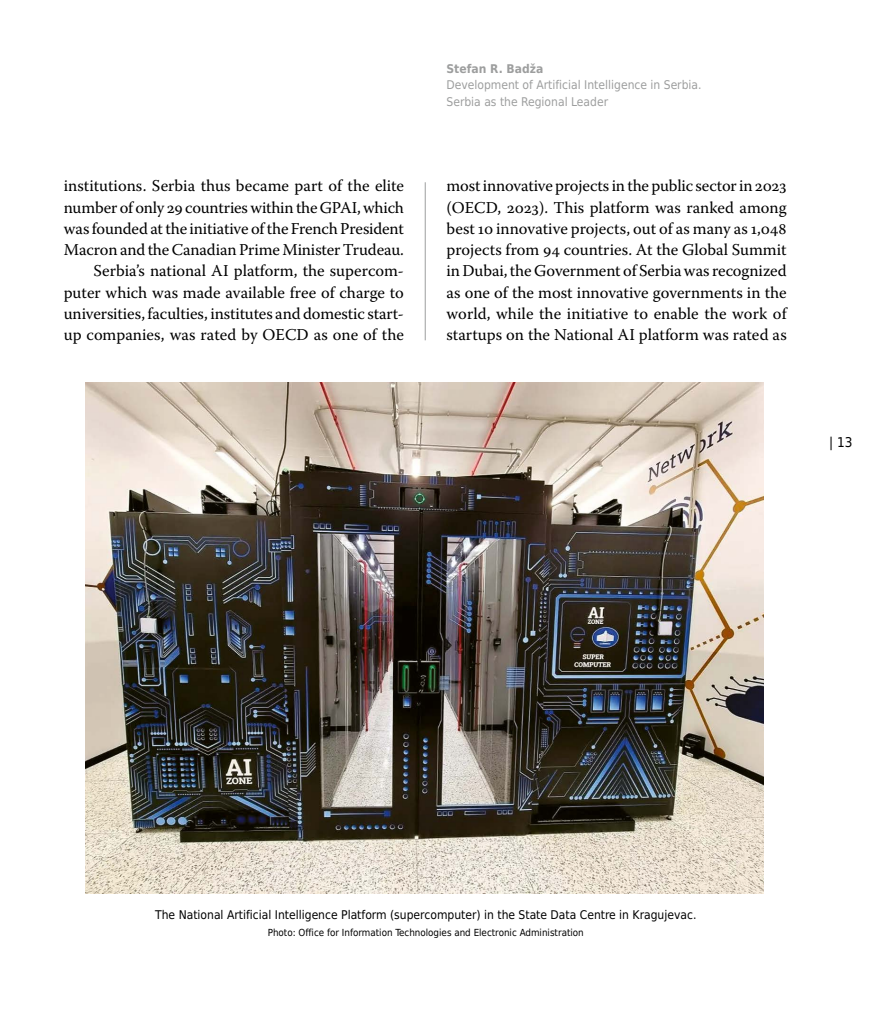
<style>
.page{position:relative;width:893px;height:1021px;background:#fff}
.page>*{position:absolute;margin:0;border:0;box-sizing:border-box;transform-origin:0 0}
.t1{font:16.5px/21.3px "Warnock Pro";letter-spacing:-.005em;color:#000;text-align:right}
.t2{font:13.5px "DejaVu Sans Condensed";color:#000}
.t3{font:12px "DejaVu Sans Condensed";color:#000}
.t4{font:12px/16.5px "DejaVu Sans Condensed";color:#9d9e9e}
.t5{font:700 12px "DejaVu Sans Condensed";color:#9d9e9e}
.t6{font:9.75px "DejaVu Sans Condensed";color:#000}
</style>
<div class="page">
<hr style="left:425px;top:182px;width:1px;height:158px;background:#9d9e9e">
<img style="left:85px;top:383px;width:678px;height:510px">
<p class="t5" style="left:446px;top:59px;width:98px">Stefan R. Badža</p>
<p class="t4" style="left:446px;top:76px;width:257px">Development of Artificial Intelligence in Serbia.<br>Serbia as the Regional Leader</p>
<p class="t1" style="left:64px;top:175px;width:342px">institutions. Serbia thus became part of the elite number of only 29 countries within the GPAI, which was founded at the initiative of the French President Macron and the Canadian Prime Minister Trudeau.<br>Serbia’s national AI platform, the supercom&shy;puter which was made available free of charge to universities, faculties, institutes and domestic start&shy;up companies, was rated by OECD as one of the</p>
<p class="t1" style="left:446px;top:175px;width:342px;text-align:justify">most innovative projects in the public sector in 2023 (OECD, 2023). This platform was ranked among best 10 innovative projects, out of as many as 1,048 projects from 94 countries. At the Global Summit in Dubai, the Government of Serbia was recognized as one of the most innovative governments in the world, while the initiative to enable the work of startups on the National AI platform was rated as</p>
<p class="t2" style="left:829px;top:431px;width:25px">| 13</p>
<p class="t3" style="left:155px;top:905px;width:543px">The National Artificial Intelligence Platform (supercomputer) in the State Data Centre in Kragujevac.</p>
<p class="t6" style="left:268px;top:924px;width:318px">Photo: Office for Information Technologies and Electronic Administration</p>
</div>
